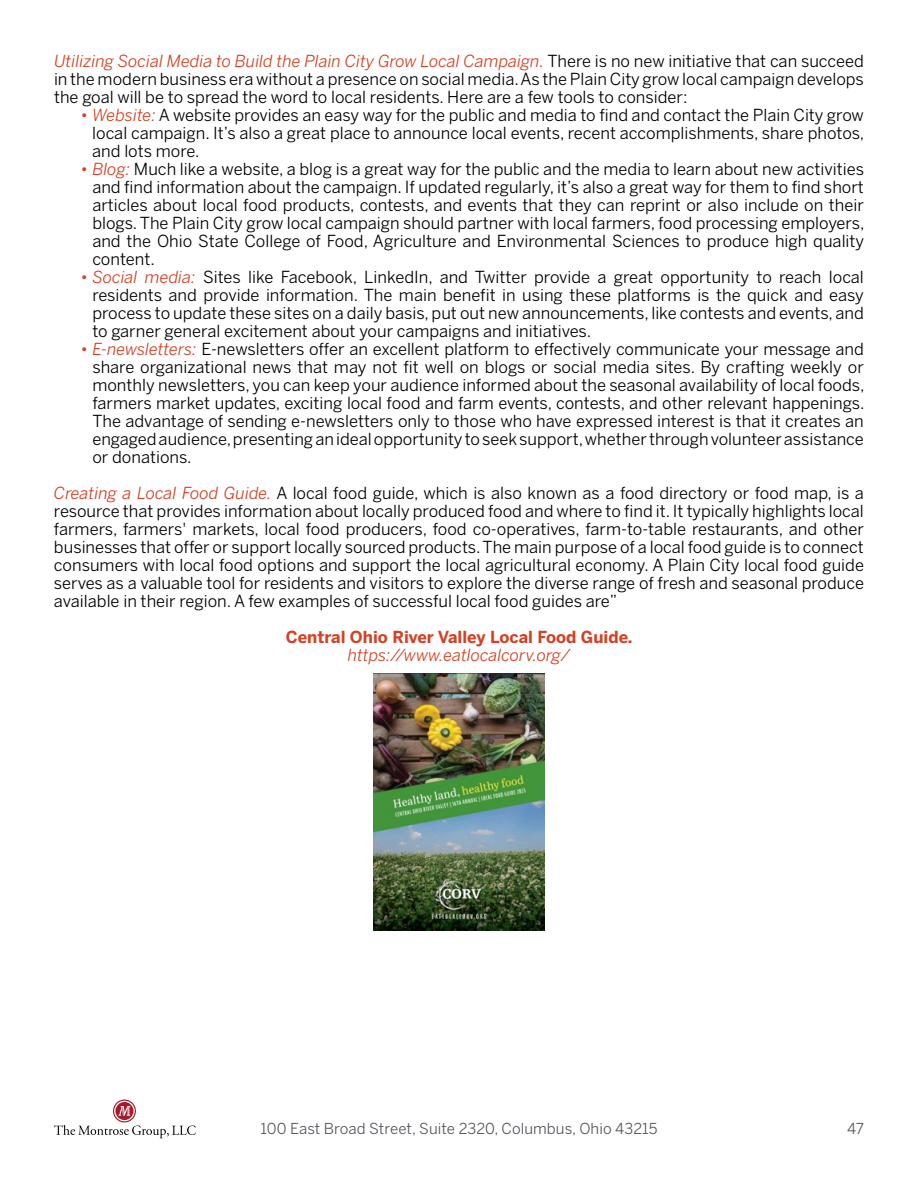
<style>
.page{position:relative;width:918px;height:1188px;background:#fff}
.page>*{position:absolute;margin:0;border:0;box-sizing:border-box;transform-origin:0 0}
.t1{font:16.5px/18px "Benton Sans";color:#000;text-align:justify}
.t2{font:700 16.5px "Benton Sans";color:#d44124}
.t3{font:italic 16.5px "Benton Sans";color:#d44124}
.t4{font:15px "Benton Sans";letter-spacing:.005em;color:#52555b}
.s1{font-style:italic;color:#d44124}
</style>
<div class="page">
<svg style="left:54px;top:1125px;width:142px;height:13px"></svg>
<div style="left:115px;top:1102px;width:18px;height:18px;background:#a91a2d;border-radius:50%"></div>
<div style="left:113px;top:1100px;width:23px;height:23px;border:1px solid #a91a2d;border-radius:50%"></div>
<svg style="left:118px;top:1106px;width:12px;height:10px"></svg>
<img style="left:374px;top:673px;width:170px;height:258px">
<p class="t1" style="left:54px;top:52px;width:811px"><span class="s1">Utilizing Social Media to Build the Plain City Grow Local Campaign.</span> There is no new initiative that can succeed in the modern business era without a presence on social media. As the Plain City grow local campaign develops the goal will be to spread the word to local residents. Here are a few tools to consider:</p>
<p class="t1" style="left:92px;top:106px;width:774px;text-indent:-11px"><span class="s1">• Website:</span> A website provides an easy way for the public and media to find and contact the Plain City grow local campaign. It’s also a great place to announce local events, recent accomplishments, share photos, and lots more.</p>
<p class="t1" style="left:92px;top:160px;width:774px;text-indent:-11px"><span class="s1">• Blog:</span> Much like a website, a blog is a great way for the public and the media to learn about new activities and find information about the campaign. If updated regularly, it’s also a great way for them to find short articles about local food products, contests, and events that they can reprint or also include on their blogs. The Plain City grow local campaign should partner with local farmers, food processing employers, and the Ohio State College of Food, Agriculture and Environmental Sciences to produce high quality content.</p>
<p class="t1" style="left:92px;top:268px;width:773px;text-indent:-11px"><span class="s1">• Social media:</span> Sites like Facebook, LinkedIn, and Twitter provide a great opportunity to reach local residents and provide information. The main benefit in using these platforms is the quick and easy process to update these sites on a daily basis, put out new announcements, like contests and events, and to garner general excitement about your campaigns and initiatives.</p>
<p class="t1" style="left:92px;top:340px;width:774px;text-indent:-11px"><span class="s1">• E-newsletters:</span> E-newsletters offer an excellent platform to effectively communicate your message and share organizational news that may not fit well on blogs or social media sites. By crafting weekly or monthly newsletters, you can keep your audience informed about the seasonal availability of local foods, farmers market updates, exciting local food and farm events, contests, and other relevant happenings.<br>The advantage of sending e-newsletters only to those who have expressed interest is that it creates an engaged audience, presenting an ideal opportunity to seek support, whether through volunteer assistance or donations.</p>
<p class="t1" style="left:54px;top:484px;width:812px"><span class="s1">Creating a Local Food Guide.</span> A local food guide, which is also known as a food directory or food map, is a resource that provides information about locally produced food and where to find it. It typically highlights local farmers, farmers' markets, local food producers, food co-operatives, farm-to-table restaurants, and other businesses that offer or support locally sourced products. The main purpose of a local food guide is to connect consumers with local food options and support the local agricultural economy. A Plain City local food guide serves as a valuable tool for residents and visitors to explore the diverse range of fresh and seasonal produce available in their region. A few examples of successful local food guides are”</p>
<p class="t2" style="left:286px;top:627px;width:348px">Central Ohio River Valley Local Food Guide.</p>
<p class="t3" style="left:348px;top:643px;width:224px">https://www.eatlocalcorv.org/</p>
<p class="t4" style="left:261px;top:1120px;width:399px">100 East Broad Street, Suite 2320, Columbus, Ohio 43215</p>
<p class="t4" style="left:847px;top:1120px;width:18px">47</p>
</div>
